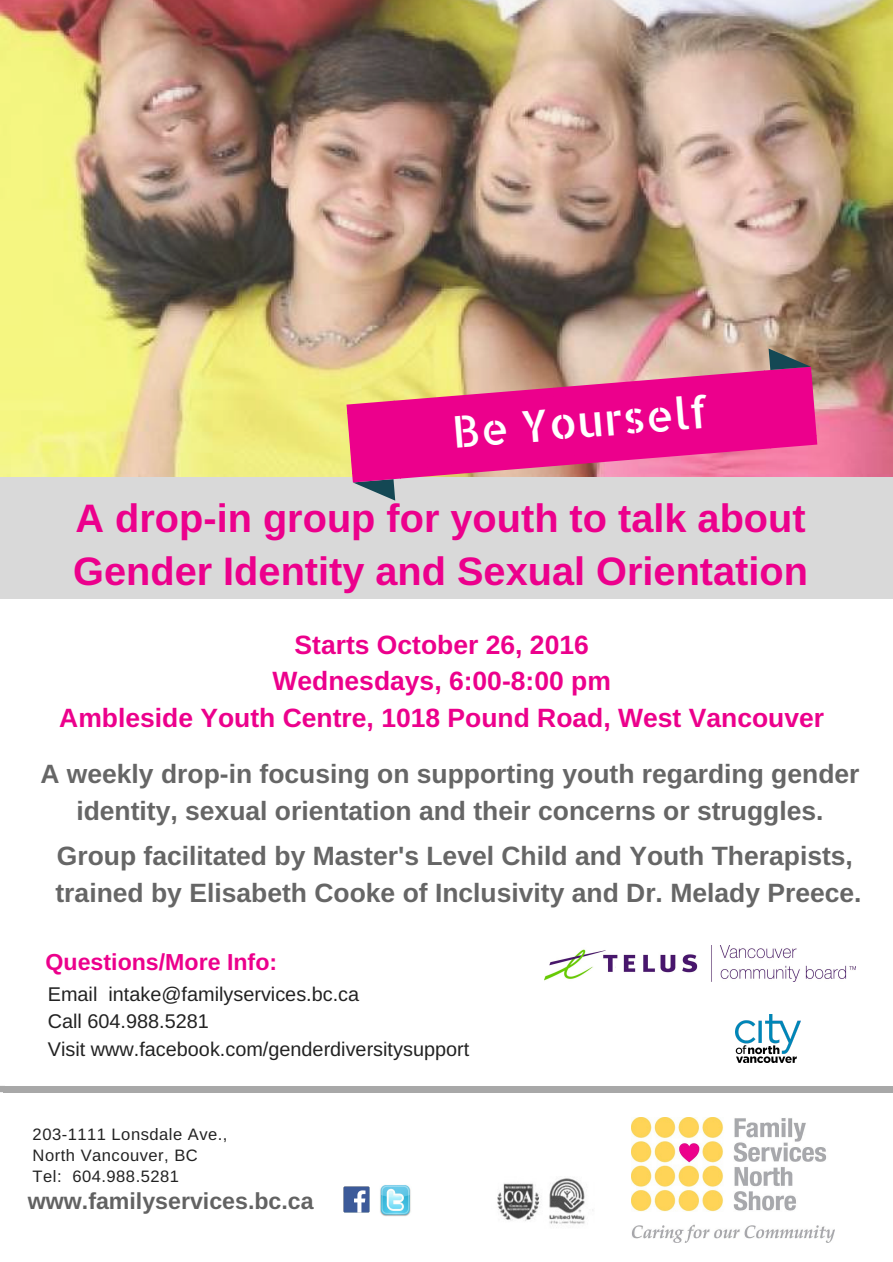
<style>
.page{position:relative;width:893px;height:1262px;background:#fff}
.page>*{position:absolute;margin:0;border:0;box-sizing:border-box;transform-origin:0 0}
.t1{font:43.8px "Allerta Stencil";color:#fff}
.t2{font:700 39.67px/52.3px "Arimo";color:#ec008c}
.t3{font:700 26.47px/36.5px "Arimo";color:#666;text-align:center}
.t4{font:700 26.47px/36.5px "Arimo";color:#ec008c;text-align:center}
.t5{font:700 23.17px "Arimo";color:#626262}
.t6{font:700 23.17px "Arimo";color:#ec008c}
.t7{font:19.88px/27.5px "Arimo";color:#222}
.t8{font:16.58px/20.8px "Arimo";letter-spacing:.03em;color:#222}
</style>
<div class="page">
<img style="left:632px;top:1118px;width:202px;height:124px">
<div style="left:3px;top:1086px;width:889px;height:6px;background:#a8a8a8"></div>
<svg style="left:0;top:1086px;width:5px;height:7px"></svg>
<img style="left:380px;top:1185px;width:31px;height:31px">
<div style="left:0;top:0;width:892px;height:599px;background:#d9d9d9"></div>
<img style="left:343px;top:1186px;width:26px;height:27px">
<img style="left:497px;top:1178px;width:96px;height:46px">
<img style="left:0;top:0;width:892px;height:477px">
<svg style="left:346px;top:345px;width:471px;height:156px;background:#e15e99"></svg>
<img style="left:544px;top:945px;width:311px;height:36px">
<img style="left:735px;top:1014px;width:65px;height:49px">
<h1 class="t1" style="left:449px;top:404px;width:260px;rotate:-5deg">Be Yourself</h1>
<h2 class="t2" style="left:73px;top:492px;width:736px">A drop-in group for youth to talk about<br>Gender Identity and Sexual Orientation</h2>
<p class="t4" style="left:59px;top:626px;width:766px">Starts October 26, 2016<br>Wednesdays, 6:00-8:00 pm<br>Ambleside Youth Centre, 1018 Pound Road, West Vancouver</p>
<p class="t3" style="left:40px;top:756px;width:820px">A weekly drop-in focusing on supporting youth regarding gender identity, sexual orientation and their concerns or struggles.</p>
<p class="t3" style="left:55px;top:838px;width:807px;text-align:left">Group facilitated by Master's Level Child and Youth Therapists, trained by Elisabeth Cooke of Inclusivity and Dr. Melady Preece.</p>
<p class="t6" style="left:46px;top:949px;width:233px">Questions/More Info:</p>
<p class="t7" style="left:48px;top:980px;width:423px">Email intake@familyservices.bc.ca<br>Call 604.988.5281<br>Visit www.facebook.com/genderdiversitysupport</p>
<p class="t8" style="left:33px;top:1124px;width:196px">203-1111 Lonsdale Ave.,<br>North Vancouver, BC<br>Tel: 604.988.5281</p>
<p class="t5" style="left:28px;top:1188px;width:287px">www.familyservices.bc.ca</p>
</div>
